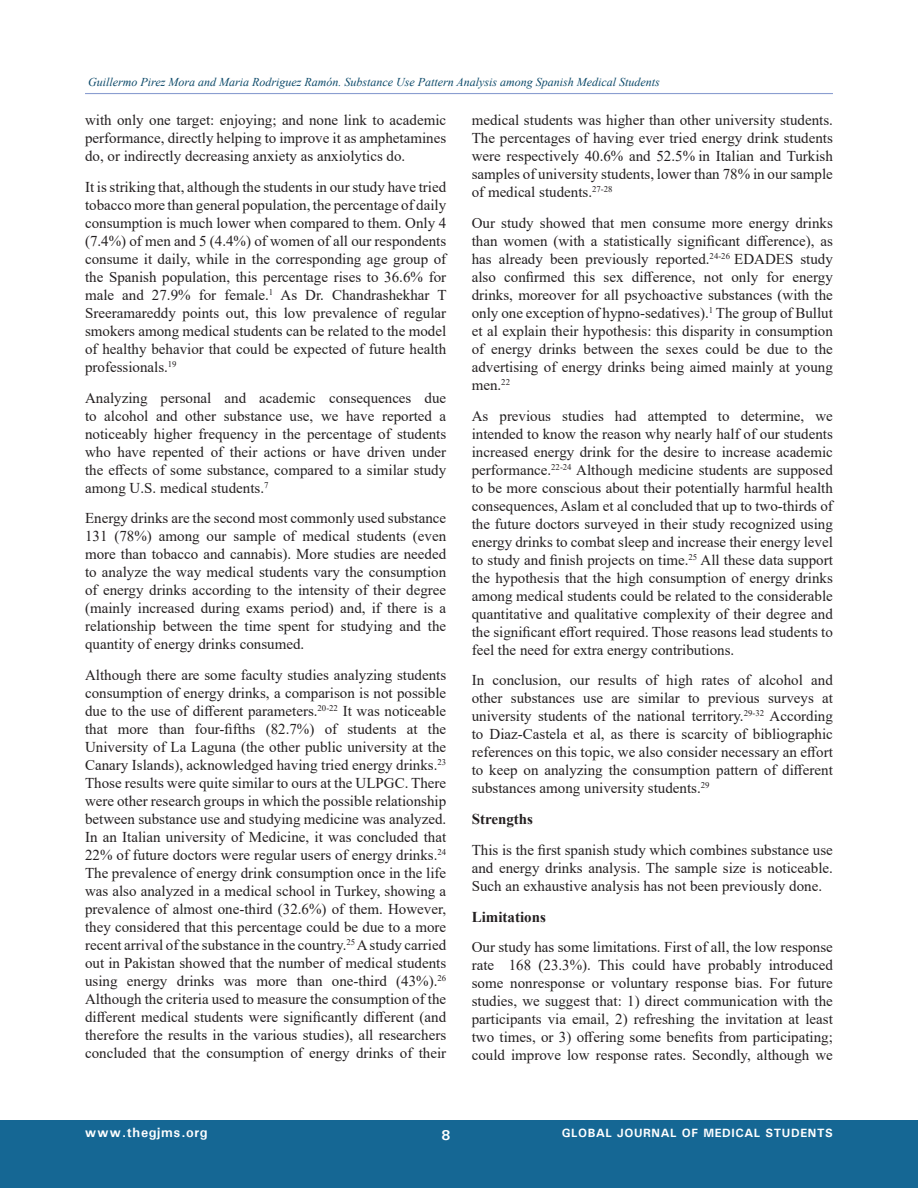
<style>
.page{position:relative;width:918px;height:1188px;background:#fff}
.page>*{position:absolute;margin:0;border:0;box-sizing:border-box;transform-origin:0 0}
.J_Para_2{font:15px/18px "Times New Roman";color:#231f20;text-align:justify}
.J_Para_2-2{font:700 15px "Times New Roman";color:#231f20}
.t1{font:700 14.25px "Univers";color:#fff}
.t2{font:700 13.5px "Univers";letter-spacing:.05em;color:#fff}
.t3{font:italic 12px "Times New Roman";color:#0c4969}
.t4{font:700 12px "Univers";letter-spacing:.05em;color:#fff}
</style>
<div class="page">
<div style="left:0;top:1121px;width:918px;height:67px;background:#156794"></div>
<hr style="left:85px;top:93px;width:748px;height:1px;background:#8b9ed0">
<p class="t3" style="left:88px;top:74px;width:573px">Guillermo Pirez Mora and Maria Rodriguez Ramón. Substance Use Pattern Analysis among Spanish Medical Students</p>
<p class="J_Para_2" style="left:85px;top:111px;width:363px">with only one target: enjoying; and none link to academic performance, directly helping to improve it as amphetamines do, or indirectly decreasing anxiety as anxiolytics do.</p>
<p class="J_Para_2" style="left:85px;top:177px;width:363px">It is striking that, although the students in our study have tried tobacco more than general population, the percentage of daily consumption is much lower when compared to them. Only 4 (7.4%) of men and 5 (4.4%) of women of all our respondents consume it daily, while in the corresponding age group of the Spanish population, this percentage rises to 36.6% for male and 27.9% for female.<sup>1</sup> As Dr. Chandrashekhar T Sreeramareddy points out, this low prevalence of regular smokers among medical students can be related to the model of healthy behavior that could be expected of future health professionals.<sup>19</sup></p>
<p class="J_Para_2" style="left:85px;top:388px;width:363px">Analyzing personal and academic consequences due to alcohol and other substance use, we have reported a noticeably higher frequency in the percentage of students who have repented of their actions or have driven under the effects of some substance, compared to a similar study among U.S. medical students.<sup>7</sup></p>
<p class="J_Para_2" style="left:85px;top:509px;width:363px">Energy drinks are the second most commonly used substance 131 (78%) among our sample of medical students (even more than tobacco and cannabis). More studies are needed to analyze the way medical students vary the consumption of energy drinks according to the intensity of their degree (mainly increased during exams period) and, if there is a relationship between the time spent for studying and the quantity of energy drinks consumed.</p>
<p class="J_Para_2" style="left:85px;top:666px;width:363px">Although there are some faculty studies analyzing students consumption of energy drinks, a comparison is not possible due to the use of different parameters.<sup>20-22</sup> It was noticeable that more than four-fifths (82.7%) of students at the University of La Laguna (the other public university at the Canary Islands), acknowledged having tried energy drinks.<sup>23<br></sup>Those results were quite similar to ours at the ULPGC. There were other research groups in which the possible relationship between substance use and studying medicine was analyzed.<br>In an Italian university of Medicine, it was concluded that 22% of future doctors were regular users of energy drinks.<sup>24<br></sup>The prevalence of energy drink consumption once in the life was also analyzed in a medical school in Turkey, showing a prevalence of almost one-third (32.6%) of them. However, they considered that this percentage could be due to a more recent arrival of the substance in the country.<sup>25</sup> A study carried out in Pakistan showed that the number of medical students using energy drinks was more than one-third (43%).<sup>26<br></sup>Although the criteria used to measure the consumption of the different medical students were significantly different (and therefore the results in the various studies), all researchers concluded that the consumption of energy drinks of their</p>
<p class="J_Para_2" style="left:472px;top:111px;width:363px">medical students was higher than other university students.<br>The percentages of having ever tried energy drink students were respectively 40.6% and 52.5% in Italian and Turkish samples of university students, lower than 78% in our sample of medical students.<sup>27-28</sup></p>
<p class="J_Para_2" style="left:472px;top:213px;width:363px">Our study showed that men consume more energy drinks than women (with a statistically significant difference), as has already been previously reported.<sup>24-26</sup> EDADES study also confirmed this sex difference, not only for energy drinks, moreover for all psychoactive substances (with the only one exception of hypno-sedatives).<sup>1</sup> The group of Bullut et al explain their hypothesis: this disparity in consumption of energy drinks between the sexes could be due to the advertising of energy drinks being aimed mainly at young men.<sup>22</sup></p>
<p class="J_Para_2" style="left:472px;top:406px;width:363px">As previous studies had attempted to determine, we intended to know the reason why nearly half of our students increased energy drink for the desire to increase academic performance.<sup>22-24</sup> Although medicine students are supposed to be more conscious about their potentially harmful health consequences, Aslam et al concluded that up to two-thirds of the future doctors surveyed in their study recognized using energy drinks to combat sleep and increase their energy level to study and finish projects on time.<sup>25</sup> All these data support the hypothesis that the high consumption of energy drinks among medical students could be related to the considerable quantitative and qualitative complexity of their degree and the significant effort required. Those reasons lead students to feel the need for extra energy contributions.</p>
<p class="J_Para_2" style="left:472px;top:671px;width:363px">In conclusion, our results of high rates of alcohol and other substances use are similar to previous surveys at university students of the national territory.<sup>29-32</sup> According to Diaz-Castela et al, as there is scarcity of bibliographic references on this topic, we also consider necessary an effort to keep on analyzing the consumption pattern of different substances among university students.<sup>29</sup></p>
<p class="J_Para_2-2" style="left:472px;top:808px;width:63px">Strengths</p>
<p class="J_Para_2" style="left:472px;top:840px;width:363px">This is the first spanish study which combines substance use and energy drinks analysis. The sample size is noticeable.<br>Such an exhaustive analysis has not been previously done.</p>
<p class="J_Para_2-2" style="left:472px;top:906px;width:76px">Limitations</p>
<p class="J_Para_2" style="left:472px;top:938px;width:363px">Our study has some limitations. First of all, the low response rate 168 (23.3%). This could have probably introduced some nonresponse or voluntary response bias. For future studies, we suggest that: 1) direct communication with the participants via email, 2) refreshing the invitation at least two times, or 3) offering some benefits from participating; could improve low response rates. Secondly, although we</p>
<p class="t2" style="left:85px;top:1123px;width:125px">www.thegjms.org</p>
<p class="t1" style="left:441px;top:1126px;width:10px">8</p>
<p class="t4" style="left:562px;top:1125px;width:273px">GLOBAL JOURNAL OF MEDICAL STUDENTS</p>
</div>
